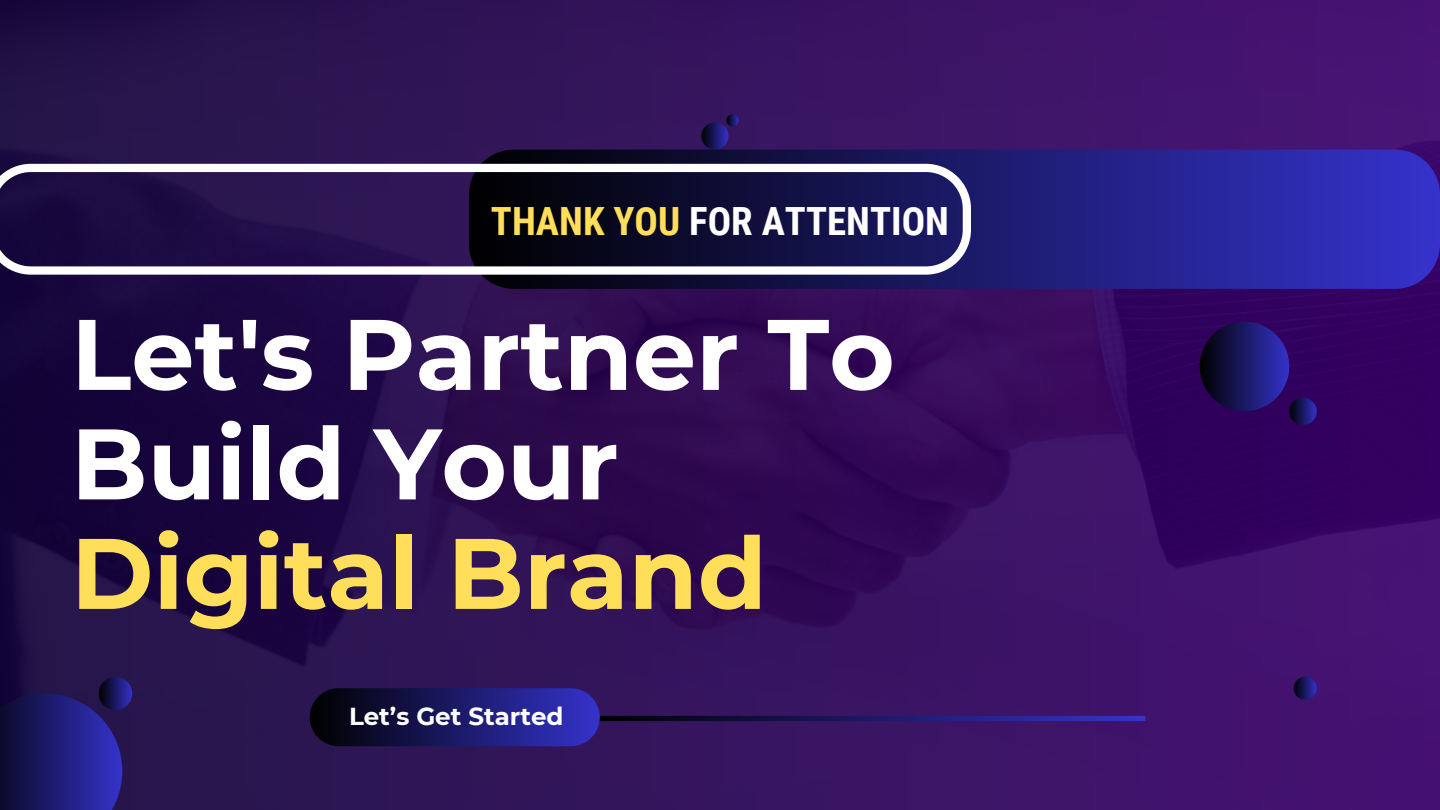
<style>
.page{position:relative;width:1440px;height:810px;background:#fff}
.page>*{position:absolute;margin:0;border:0;box-sizing:border-box;transform-origin:0 0}
.t1{font:700 100px/109.5px "Montserrat";color:#fff}
.t2{font:700 38.9px "Roboto Condensed";color:#fff}
.t3{font:700 24.5px "Montserrat";color:#fff}
.s1{color:#ffde59}
</style>
<div class="page">
<img style="left:0;top:0;width:1440px;height:810px">
<svg style="left:600px;top:716px;width:545px;height:5px"></svg>
<svg style="left:99px;top:677px;width:33px;height:33px"></svg>
<svg style="left:1294px;top:677px;width:23px;height:23px"></svg>
<div style="left:1200px;top:322px;width:89px;height:89px;background:linear-gradient(to right,#000,#3432c9);border-radius:50%"></div>
<div style="left:1289px;top:398px;width:28px;height:27px;background:linear-gradient(to right,#000,#312ebc);border-radius:50%"></div>
<svg style="left:0;top:693px;width:122px;height:117px"></svg>
<svg style="left:701px;top:122px;width:28px;height:28px"></svg>
<svg style="left:726px;top:114px;width:13px;height:12px"></svg>
<svg style="left:469px;top:150px;width:971px;height:139px"></svg>
<svg style="left:0;top:164px;width:971px;height:111px"></svg>
<div style="left:310px;top:688px;width:290px;height:58px;background:linear-gradient(to right,#000,#3432ca);border-radius:29px"></div>
<h2 class="t2" style="left:491px;top:199px;width:460px"><span class="s1">THANK YOU</span> FOR ATTENTION</h2>
<p class="t1" style="left:71px;top:299px;width:825px">Let's Partner To<br>Build Your<br><span class="s1">Digital Brand</span></p>
<h1 class="t3" style="left:349px;top:701px;width:216px">Let’s Get Started</h1>
</div>
